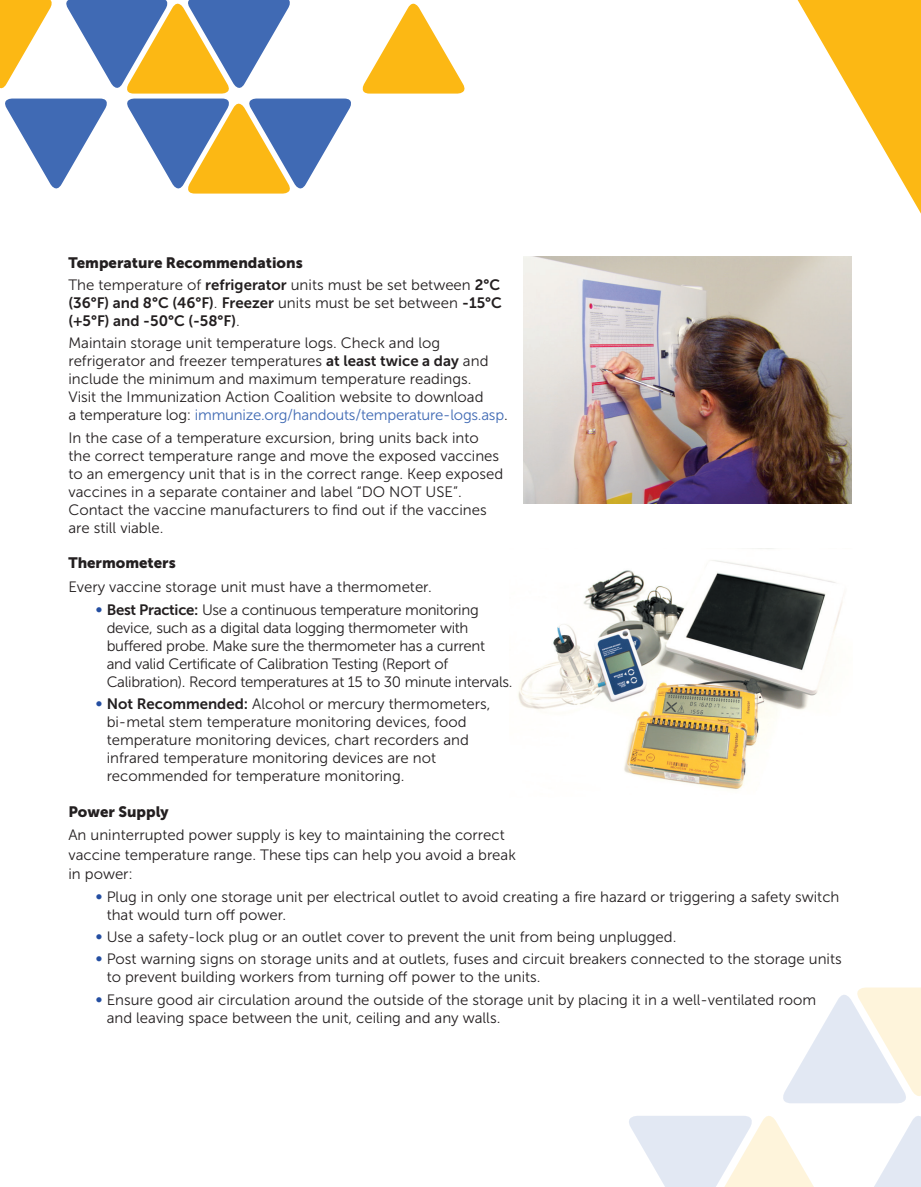
<style>
.page{position:relative;width:921px;height:1187px;background:#fff}
.page>*{position:absolute;margin:0;border:0;box-sizing:border-box;transform-origin:0 0}
.t1{font:15px/18px "Museo Sans 300";color:#231f20}
.t2{font:15px/18px "Museo Sans 300";letter-spacing:-.02em;color:#231f20}
.t3{font:15px/18px "Museo Sans 700";color:#231f20;text-align:justify}
.t4{font:15px "Museo Sans 900";color:#231f20}
.s1{font-family:"Museo Sans 300"}
.s2{font-family:"Museo Sans 700"}
.s3{color:#406ab4}
.s4{font-size:18px;color:#244ea1}
</style>
<div class="page">
<svg style="left:783px;top:987px;width:138px;height:116px"></svg>
<svg style="left:629px;top:1116px;width:185px;height:71px"></svg>
<img style="left:524px;top:257px;width:327px;height:246px">
<img style="left:518px;top:548px;width:325px;height:242px">
<svg style="left:0;top:0;width:465px;height:194px"></svg>
<svg style="left:797px;top:0;width:124px;height:214px"></svg>
<svg style="left:874px;top:1116px;width:47px;height:71px"></svg>
<p class="t4" style="left:68px;top:254px;width:236px">Temperature Recommendations</p>
<p class="t3" style="left:68px;top:276px;width:435px"><span class="s1">The temperature of</span> refrigerator <span class="s1">units must be set between</span> 2°C (36°F) and 8°C (46°F)<span class="s1">.</span> Freezer <span class="s1">units must be set between</span> -15°C (+5°F) and -50°C (-58°F)<span class="s1">.</span></p>
<p class="t1" style="left:68px;top:334px;width:441px">Maintain storage unit temperature logs. Check and log refrigerator and freezer temperatures <span class="s2">at least twice a day</span> and include the minimum and maximum temperature readings.<br>Visit the Immunization Action Coalition website to download<br>a temperature log: <span class="s3">immunize.org/handouts/temperature-logs.asp</span>.</p>
<p class="t1" style="left:68px;top:429px;width:436px">In the case of a temperature excursion, bring units back into the correct temperature range and move the exposed vaccines to an emergency unit that is in the correct range. Keep exposed vaccines in a separate container and label “DO NOT USE”.<br>Contact the vaccine manufacturers to find out if the vaccines are still viable.</p>
<p class="t4" style="left:68px;top:554px;width:109px">Thermometers</p>
<p class="t1" style="left:68px;top:578px;width:365px">Every vaccine storage unit must have a thermometer.</p>
<p class="t2" style="left:107px;top:600px;width:407px;text-indent:-11px"><span class="s4">•</span> <span class="s2">Best Practice:</span> Use a continuous temperature monitoring device, such as a digital data logging thermometer with buffered probe. Make sure the thermometer has a current and valid Certificate of Calibration Testing (Report of Calibration). Record temperatures at 15 to 30 minute intervals.</p>
<p class="t1" style="left:107px;top:695px;width:385px;text-indent:-11px"><span class="s4">•</span> <span class="s2">Not Recommended:</span> Alcohol or mercury thermometers, bi-metal stem temperature monitoring devices, food temperature monitoring devices, chart recorders and infrared temperature monitoring devices are not recommended for temperature monitoring.</p>
<p class="t4" style="left:68px;top:803px;width:102px">Power Supply</p>
<p class="t1" style="left:68px;top:825px;width:449px;line-height:19.5px">An uninterrupted power supply is key to maintaining the correct vaccine temperature range. These tips can help you avoid a break in power:</p>
<p class="t1" style="left:107px;top:888px;width:734px;text-indent:-11px"><span class="s4">•</span> Plug in only one storage unit per electrical outlet to avoid creating a fire hazard or triggering a safety switch that would turn off power.</p>
<p class="t1" style="left:95px;top:928px;width:582px"><span class="s4">•</span> Use a safety-lock plug or an outlet cover to prevent the unit from being unplugged.</p>
<p class="t1" style="left:107px;top:950px;width:736px;text-indent:-11px"><span class="s4">•</span> Post warning signs on storage units and at outlets, fuses and circuit breakers connected to the storage units to prevent building workers from turning off power to the units.</p>
<p class="t1" style="left:107px;top:990px;width:711px;text-indent:-11px"><span class="s4">•</span> Ensure good air circulation around the outside of the storage unit by placing it in a well-ventilated room and leaving space between the unit, ceiling and any walls.</p>
</div>
